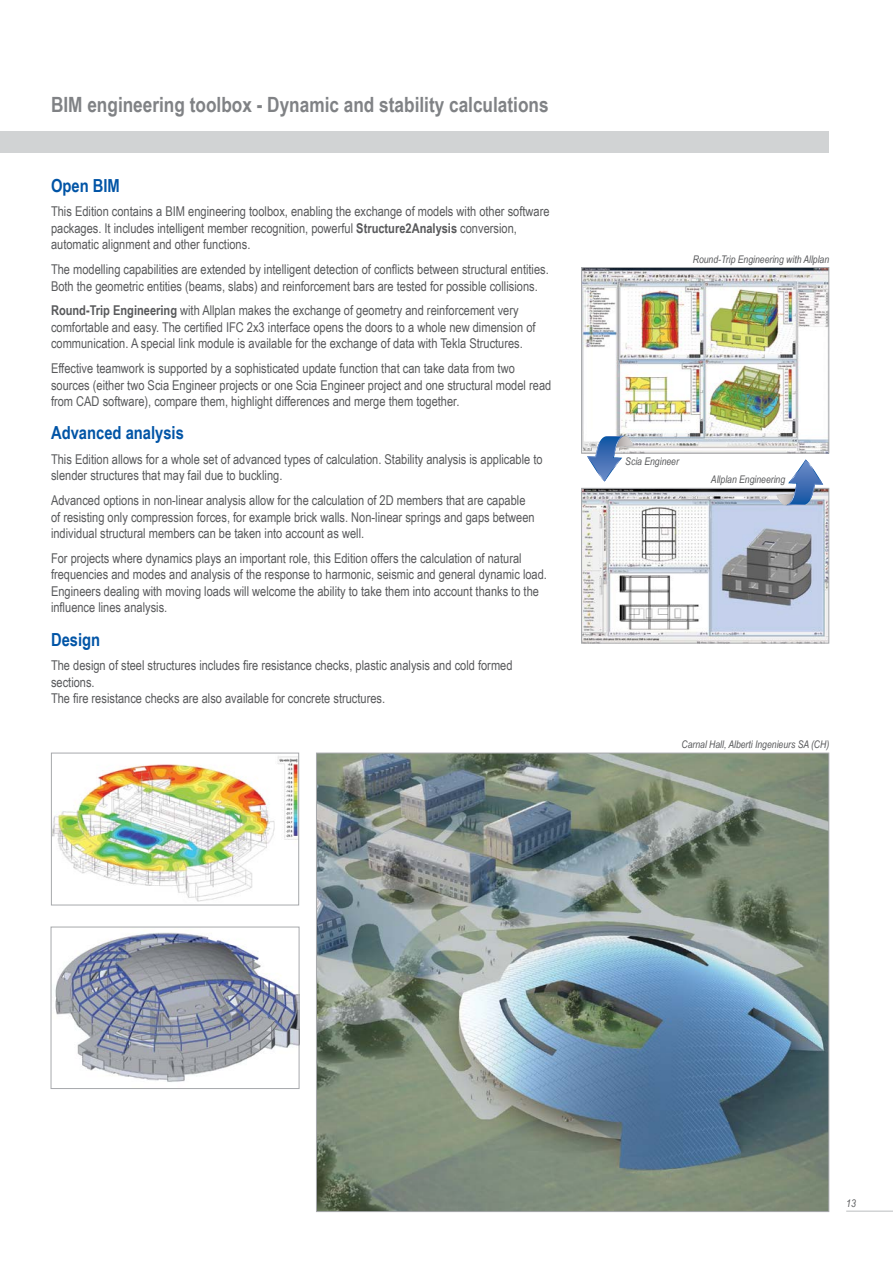
<style>
.page{position:relative;width:893px;height:1263px;background:#fff}
.page>*{position:absolute;margin:0;border:0;box-sizing:border-box;transform-origin:0 0}
.t1{font:700 21px "Arial Narrow";color:#808285}
.t2{font:700 18px "Arial Narrow";color:#0054a6}
.t3{font:13.5px/16.5px "Arial Narrow";color:#58595b}
.t4{font:italic 10.5px "Arial Narrow";color:#58595b}
.s1{font-weight:700}
</style>
<div class="page">
<div style="left:0;top:132px;width:829px;height:21px;background:#d1d3d4"></div>
<hr style="left:846px;top:1210px;width:47px;height:2px;background:#d1d3d4">
<img style="left:583px;top:269px;width:244px;height:182px">
<div style="left:581px;top:267px;width:248px;height:186px;border:1px solid #a7a9ac"></div>
<img style="left:583px;top:490px;width:244px;height:151px">
<div style="left:581px;top:488px;width:248px;height:155px;border:1px solid #a7a9ac"></div>
<img style="left:53px;top:756px;width:244px;height:146px">
<div style="left:51px;top:753px;width:248px;height:152px;border:1px solid #a7a9ac"></div>
<img style="left:55px;top:932px;width:242px;height:150px">
<div style="left:51px;top:927px;width:248px;height:162px;border:1px solid #a7a9ac"></div>
<svg style="left:587px;top:436px;width:47px;height:46px"></svg>
<img style="left:318px;top:755px;width:509px;height:455px">
<svg style="left:776px;top:459px;width:47px;height:46px"></svg>
<h1 class="t1" style="left:51px;top:89px;width:499px">BIM engineering toolbox - Dynamic and stability calculations</h1>
<h2 class="t2" style="left:51px;top:172px;width:70px">Open BIM</h2>
<p class="t3" style="left:51px;top:203px;width:500px">This Edition contains a BIM engineering toolbox, enabling the exchange of models with other software packages. It includes intelligent member recognition, powerful <span class="s1">Structure2Analysis</span> conversion, automatic alignment and other functions.</p>
<p class="t3" style="left:51px;top:261px;width:499px">The modelling capabilities are extended by intelligent detection of conflicts between structural entities.<br>Both the geometric entities (beams, slabs) and reinforcement bars are tested for possible collisions.</p>
<p class="t3" style="left:51px;top:302px;width:486px"><span class="s1">Round-Trip Engineering</span> with Allplan makes the exchange of geometry and reinforcement very comfortable and easy. The certified IFC 2x3 interface opens the doors to a whole new dimension of communication. A special link module is available for the exchange of data with Tekla Structures.</p>
<p class="t3" style="left:51px;top:360px;width:502px">Effective teamwork is supported by a sophisticated update function that can take data from two sources (either two Scia Engineer projects or one Scia Engineer project and one structural model read from CAD software), compare them, highlight differences and merge them together.</p>
<h2 class="t2" style="left:51px;top:419px;width:134px">Advanced analysis</h2>
<p class="t3" style="left:51px;top:450px;width:493px">This Edition allows for a whole set of advanced types of calculation. Stability analysis is applicable to slender structures that may fail due to buckling.</p>
<p class="t3" style="left:51px;top:492px;width:485px">Advanced options in non-linear analysis allow for the calculation of 2D members that are capable of resisting only compression forces, for example brick walls. Non-linear springs and gaps between individual structural members can be taken into account as well.</p>
<p class="t3" style="left:51px;top:549px;width:497px">For projects where dynamics plays an important role, this Edition offers the calculation of natural frequencies and modes and analysis of the response to harmonic, seismic and general dynamic load.<br>Engineers dealing with moving loads will welcome the ability to take them into account thanks to the influence lines analysis.</p>
<h2 class="t2" style="left:51px;top:625px;width:51px">Design</h2>
<p class="t3" style="left:51px;top:657px;width:463px">The design of steel structures includes fire resistance checks, plastic analysis and cold formed sections.<br>The fire resistance checks are also available for concrete structures.</p>
<p class="t4" style="left:693px;top:252px;width:138px">Round-Trip Engineering with Allplan</p>
<p class="t4" style="left:625px;top:454px;width:55px">Scia Engineer</p>
<p class="t4" style="left:711px;top:472px;width:76px">Allplan Engineering</p>
<p class="t4" style="left:681px;top:737px;width:149px">Carnal Hall, Alberti Ingenieurs SA (CH)</p>
<p class="t4" style="left:846px;top:1196px;width:11px">13</p>
</div>
